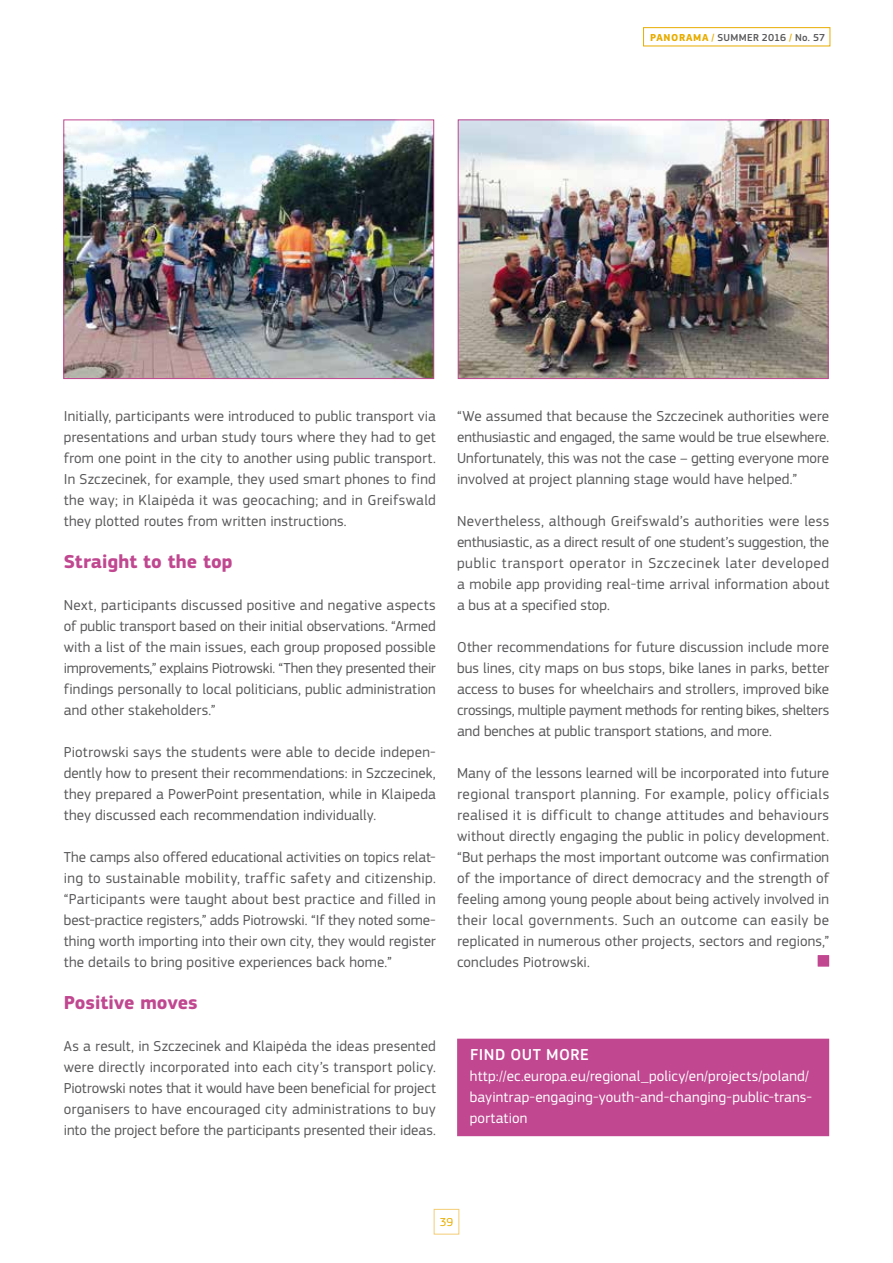
<style>
.page{position:relative;width:893px;height:1263px;background:#fff}
.page>*{position:absolute;margin:0;border:0;box-sizing:border-box;transform-origin:0 0}
.t1{font:700 19.5px "EC Square Sans Pro";color:#c04790}
.t2{font:500 16.5px "EC Square Sans Pro";letter-spacing:.03em;color:#fff}
.t3{font:15px/21px "EC Square Sans Pro";letter-spacing:.01em;color:#58585a;text-align:justify}
.t4{font:15px/21px "EC Square Sans Pro";letter-spacing:.01em;color:#fff}
.t5{font:12px "EC Square Sans Pro";color:#e8ad00}
.t6{font:500 10.5px "EC Square Sans Pro";letter-spacing:.025em;color:#58585a}
.s1{font-weight:700;color:#e8ad00}
.s2{color:#e8ad00}
</style>
<div class="page">
<div style="left:643px;top:27px;width:187px;height:19px;border:1px solid #e8ad00"></div>
<div style="left:434px;top:1209px;width:25px;height:25px;border:1px solid #f3cc75"></div>
<div style="left:457px;top:1039px;width:372px;height:97px;background:#c04790"></div>
<svg style="left:818px;top:955px;width:11px;height:12px"></svg>
<img style="left:65px;top:122px;width:367px;height:255px">
<div style="left:63px;top:120px;width:371px;height:259px;border:1px solid #c04790"></div>
<img style="left:460px;top:122px;width:366px;height:255px">
<div style="left:458px;top:120px;width:370px;height:259px;border:1px solid #c04790"></div>
<p class="t6" style="left:650px;top:31px;width:177px"><span class="s1">PANORAMA</span> <span class="s2">/</span> SUMMER 2016 <span class="s2">/</span> No. 57</p>
<p class="t3" style="left:64px;top:405px;width:374px">Initially, participants were introduced to public transport via presentations and urban study tours where they had to get from one point in the city to another using public transport.<br>In Szczecinek, for example, they used smart phones to find the way; in Klaipėda it was geocaching; and in Greifswald they plotted routes from written instructions.</p>
<h1 class="t1" style="left:64px;top:549px;width:170px">Straight to the top</h1>
<p class="t3" style="left:64px;top:594px;width:374px">Next, participants discussed positive and negative aspects of public transport based on their initial observations. “Armed with a list of the main issues, each group proposed possible improvements,” explains Piotrowski. “Then they presented their findings personally to local politicians, public administration and other stakeholders.”</p>
<p class="t3" style="left:64px;top:741px;width:374px">Piotrowski says the students were able to decide indepen&shy;dently how to present their recommendations: in Szczecinek, they prepared a PowerPoint presentation, while in Klaipeda they discussed each recommendation individually.</p>
<p class="t3" style="left:64px;top:846px;width:374px">The camps also offered educational activities on topics relat&shy;ing to sustainable mobility, traffic safety and citizenship. “Participants were taught about best practice and filled in best-practice registers,” adds Piotrowski. “If they noted some&shy;thing worth importing into their own city, they would register the details to bring positive experiences back home.”</p>
<h1 class="t1" style="left:64px;top:990px;width:136px">Positive moves</h1>
<p class="t3" style="left:64px;top:1035px;width:374px">As a result, in Szczecinek and Klaipėda the ideas presented were directly incorporated into each city’s transport policy.<br>Piotrowski notes that it would have been beneficial for project organisers to have encouraged city administrations to buy into the project before the participants presented their ideas.</p>
<p class="t3" style="left:457px;top:405px;width:374px">“We assumed that because the Szczecinek authorities were enthusiastic and engaged, the same would be true elsewhere.<br>Unfortunately, this was not the case – getting everyone more involved at project planning stage would have helped.”</p>
<p class="t3" style="left:457px;top:510px;width:374px">Nevertheless, although Greifswald’s authorities were less enthusiastic, as a direct result of one student’s suggestion, the public transport operator in Szczecinek later developed a mobile app providing real-time arrival information about a bus at a specified stop.</p>
<p class="t3" style="left:457px;top:636px;width:374px">Other recommendations for future discussion include more bus lines, city maps on bus stops, bike lanes in parks, better access to buses for wheelchairs and strollers, improved bike crossings, multiple payment methods for renting bikes, shelters and benches at public transport stations, and more.</p>
<p class="t3" style="left:457px;top:762px;width:374px">Many of the lessons learned will be incorporated into future regional transport planning. For example, policy officials realised it is difficult to change attitudes and behaviours without directly engaging the public in policy development. “But perhaps the most important outcome was confirmation of the importance of direct democracy and the strength of feeling among young people about being actively involved in their local governments. Such an outcome can easily be replicated in numerous other projects, sectors and regions,” concludes Piotrowski.</p>
<p class="t2" style="left:470px;top:1045px;width:120px">FIND OUT MORE</p>
<p class="t4" style="left:470px;top:1065px;width:344px">http://ec.europa.eu/regional_policy/en/projects/poland/ bayintrap-engaging-youth-and-changing-public-trans&shy;portation</p>
<p class="t5" style="left:440px;top:1215px;width:15px">39</p>
</div>
